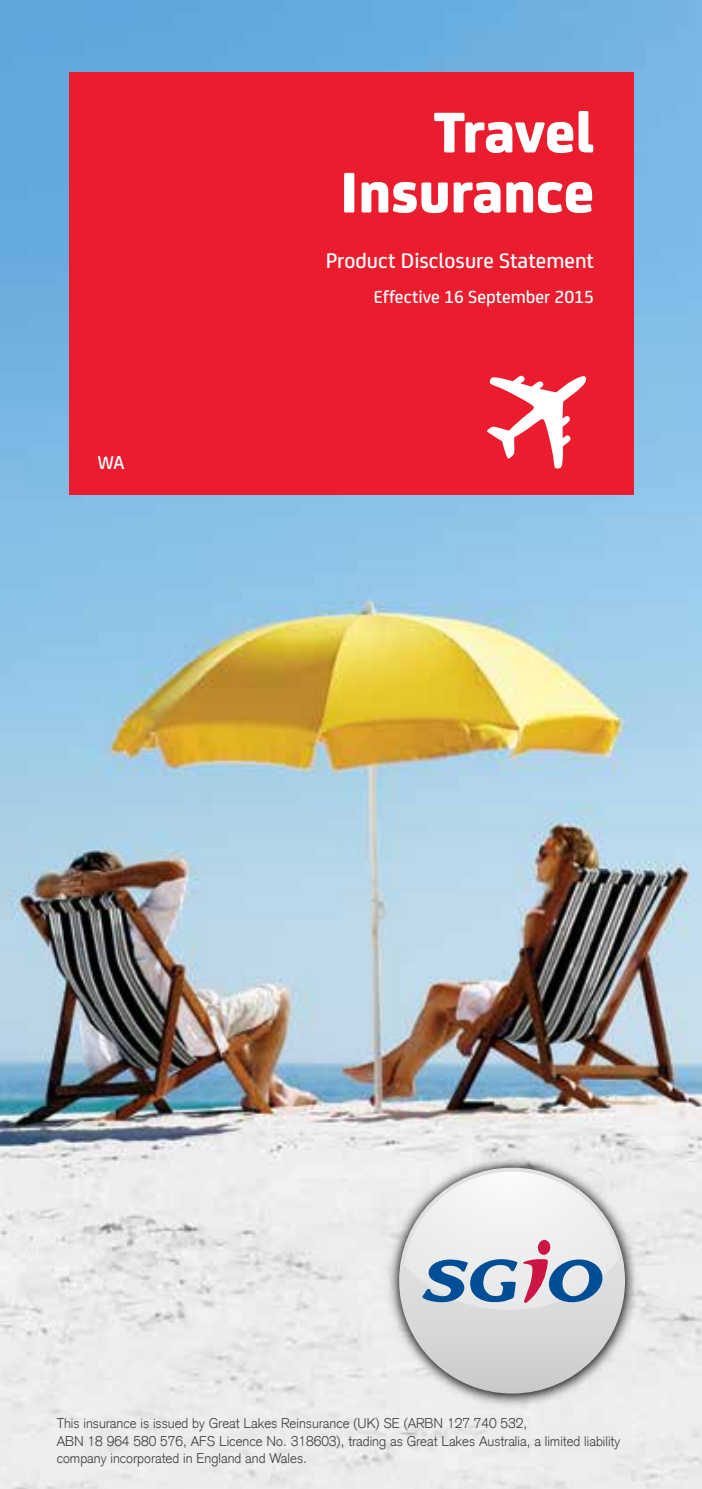
<style>
.page{position:relative;width:702px;height:1489px;background:#fff}
.page>*{position:absolute;margin:0;border:0;box-sizing:border-box;transform-origin:0 0}
.t1{font:800 61.25px/60px "FS Joey";color:#fff;text-align:right}
.t2{font:500 22.5px "FS Joey";color:#fff}
.t3{font:500 20px "FS Joey";color:#fff}
.t4{font:500 18.75px "FS Joey";color:#fff}
.t5{font:300 13.75px/17.5px "Akzidenz Grotesk";color:#414042}
</style>
<div class="page">
<img style="left:0;top:0;width:702px;height:1488px">
<div style="left:69px;top:72px;width:564px;height:422px;background:#eb1c2d"></div>
<svg style="left:487px;top:375px;width:100px;height:93px"></svg>
<img style="left:382px;top:1151px;width:260px;height:260px">
<svg style="left:399px;top:1167px;width:226px;height:226px;background:#d0d1d2"></svg>
<svg style="left:404px;top:1171px;width:215px;height:138px"></svg>
<h1 class="t1" style="left:340px;top:97px;width:256px">Travel<br>Insurance</h1>
<h3 class="t3" style="left:98px;top:447px;width:28px">WA</h3>
<h2 class="t2" style="left:326px;top:244px;width:270px">Product Disclosure Statement</h2>
<h3 class="t4" style="left:374px;top:283px;width:222px">Effective 16 September 2015</h3>
<p class="t5" style="left:57px;top:1414px;width:565px">This insurance is issued by Great Lakes Reinsurance (UK) SE (ARBN 127 740 532,<br>ABN 18 964 580 576, AFS Licence No. 318603), trading as Great Lakes Australia, a limited liability company incorporated in England and Wales.</p>
</div>
